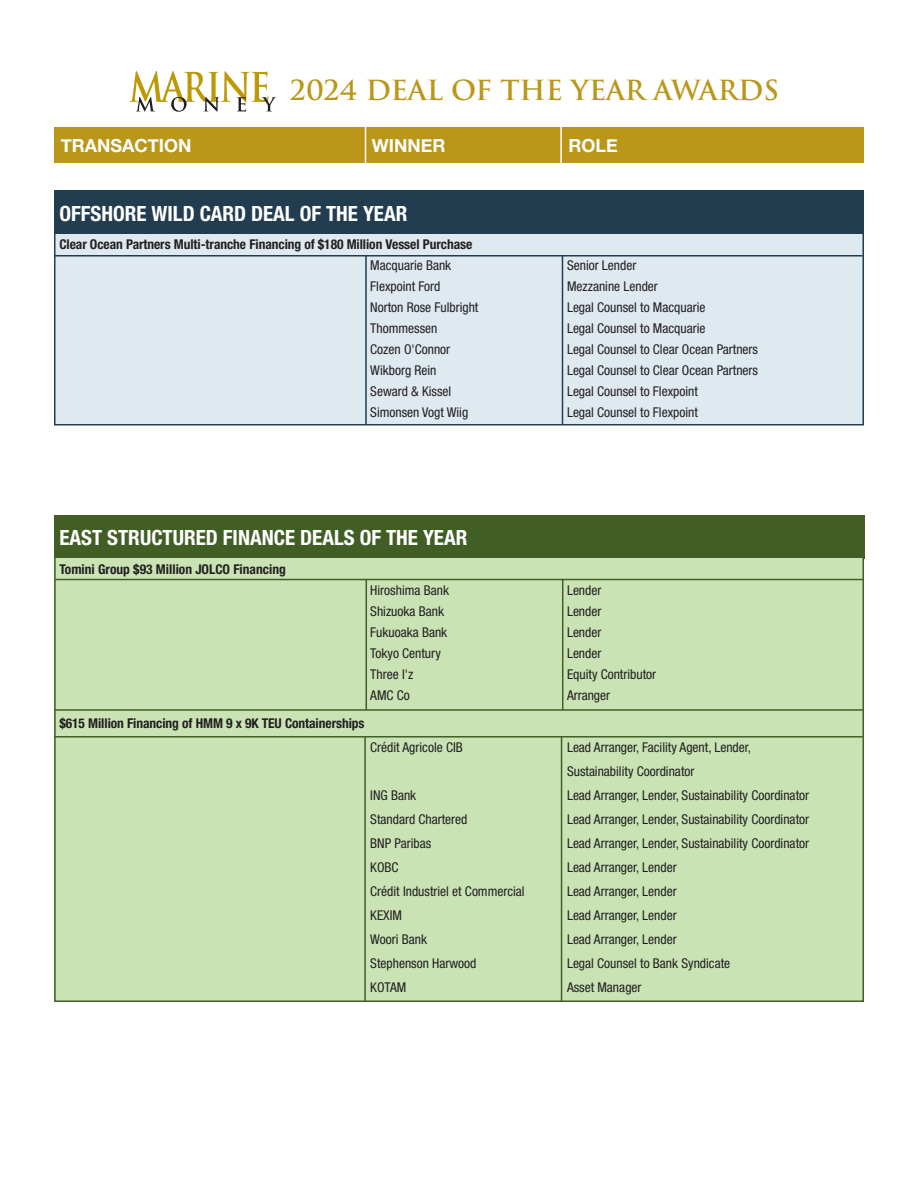
<style>
.page{position:relative;width:918px;height:1188px;background:#fff}
.page>*{position:absolute;margin:0;border:0;box-sizing:border-box;transform-origin:0 0}
.t1{font:700 27px "Trajan";color:#ba9719}
.t2{font:700 condensed 21px "Helvetica Neue";color:#fff}
.t3{font:700 18px "Helvetica Neue";color:#fff}
.t4{font:condensed 13.5px/24px "Helvetica Neue";color:#231f20}
.t5{font:700 condensed 13.5px "Helvetica Neue";letter-spacing:-.005em;color:#231f20}
</style>
<div class="page">
<div style="left:54px;top:234px;width:810px;height:191px;background:#dee9f0"></div>
<div style="left:54px;top:191px;width:810px;height:43px;background:#223d50"></div>
<hr style="left:365px;top:256px;width:2px;height:169px;background:#223d50">
<hr style="left:562px;top:256px;width:1px;height:169px;background:#223d50">
<hr style="left:54px;top:255px;width:809px;height:2px;background:#223d50">
<div style="left:54px;top:127px;width:810px;height:36px;background:#ba9719"></div>
<hr style="left:365px;top:127px;width:1px;height:38px;background:#fff">
<hr style="left:560px;top:126px;width:2px;height:38px;background:#fff">
<svg style="left:129px;top:71px;width:147px;height:41px"></svg>
<div style="left:54px;top:515px;width:810px;height:43px;background:#415f25"></div>
<div style="left:54px;top:558px;width:810px;height:444px;background:#c9e3b5"></div>
<div style="left:54px;top:550px;width:810px;height:452px;border:2px solid #415f25"></div>
<hr style="left:366px;top:579px;width:1px;height:131px;background:#415f25">
<hr style="left:562px;top:579px;width:1px;height:131px;background:#415f25">
<hr style="left:55px;top:579px;width:809px;height:1px;background:#415f25">
<hr style="left:364px;top:736px;width:2px;height:266px;background:#415f25">
<hr style="left:561px;top:736px;width:1px;height:266px;background:#415f25">
<hr style="left:54px;top:736px;width:809px;height:2px;background:#415f25">
<hr style="left:54px;top:709px;width:809px;height:2px;background:#415f25">
<h1 class="t1" style="left:291px;top:74px;width:490px">2024 DEAL OF THE YEAR AWARDS</h1>
<h3 class="t3" style="left:61px;top:134px;width:132px">TRANSACTION</h3>
<h3 class="t3" style="left:372px;top:134px;width:75px">WINNER</h3>
<h3 class="t3" style="left:569px;top:134px;width:51px">ROLE</h3>
<h2 class="t2" style="left:59px;top:206px;width:350px">OFFSHORE WILD CARD DEAL OF THE YEAR</h2>
<p class="t5" style="left:59px;top:239px;width:414px">Clear Ocean Partners Multi-tranche Financing of $180 Million Vessel Purchase</p>
<p class="t4" style="left:370px;top:254px;width:82px">Macquarie Bank</p>
<p class="t4" style="left:567px;top:254px;width:71px">Senior Lender</p>
<p class="t4" style="left:370px;top:275px;width:72px">Flexpoint Ford</p>
<p class="t4" style="left:567px;top:275px;width:92px">Mezzanine Lender</p>
<p class="t4" style="left:370px;top:296px;width:110px">Norton Rose Fulbright</p>
<p class="t4" style="left:567px;top:296px;width:140px">Legal Counsel to Macquarie</p>
<p class="t4" style="left:370px;top:318px;width:69px">Thommessen</p>
<p class="t4" style="left:567px;top:318px;width:140px">Legal Counsel to Macquarie</p>
<p class="t4" style="left:370px;top:339px;width:81px">Cozen O'Connor</p>
<p class="t4" style="left:567px;top:339px;width:193px">Legal Counsel to Clear Ocean Partners</p>
<p class="t4" style="left:370px;top:360px;width:68px">Wikborg Rein</p>
<p class="t4" style="left:567px;top:360px;width:193px">Legal Counsel to Clear Ocean Partners</p>
<p class="t4" style="left:370px;top:381px;width:82px">Seward &amp; Kissel</p>
<p class="t4" style="left:567px;top:381px;width:132px">Legal Counsel to Flexpoint</p>
<p class="t4" style="left:370px;top:402px;width:99px">Simonsen Vogt Wiig</p>
<p class="t4" style="left:567px;top:402px;width:132px">Legal Counsel to Flexpoint</p>
<h2 class="t2" style="left:59px;top:530px;width:410px">EAST STRUCTURED FINANCE DEALS OF THE YEAR</h2>
<p class="t5" style="left:59px;top:564px;width:228px">Tomini Group $93 Million JOLCO Financing</p>
<p class="t4" style="left:370px;top:579px;width:80px">Hiroshima Bank</p>
<p class="t4" style="left:567px;top:579px;width:36px">Lender</p>
<p class="t4" style="left:370px;top:600px;width:75px">Shizuoka Bank</p>
<p class="t4" style="left:567px;top:600px;width:36px">Lender</p>
<p class="t4" style="left:370px;top:621px;width:78px">Fukuoaka Bank</p>
<p class="t4" style="left:567px;top:621px;width:36px">Lender</p>
<p class="t4" style="left:370px;top:642px;width:72px">Tokyo Century</p>
<p class="t4" style="left:567px;top:642px;width:36px">Lender</p>
<p class="t4" style="left:370px;top:663px;width:44px">Three I'z</p>
<p class="t4" style="left:567px;top:663px;width:91px">Equity Contributor</p>
<p class="t4" style="left:370px;top:684px;width:41px">AMC Co</p>
<p class="t4" style="left:567px;top:684px;width:45px">Arranger</p>
<p class="t5" style="left:59px;top:718px;width:307px">$615 Million Financing of HMM 9 x 9K TEU Containerships</p>
<p class="t4" style="left:370px;top:736px;width:94px">Crédit Agricole CIB</p>
<p class="t4" style="left:567px;top:736px;width:186px">Lead Arranger, Facility Agent, Lender,<br>Sustainability Coordinator</p>
<p class="t4" style="left:370px;top:784px;width:47px">ING Bank</p>
<p class="t4" style="left:567px;top:784px;width:244px">Lead Arranger, Lender, Sustainability Coordinator</p>
<p class="t4" style="left:370px;top:808px;width:99px">Standard Chartered</p>
<p class="t4" style="left:567px;top:808px;width:244px">Lead Arranger, Lender, Sustainability Coordinator</p>
<p class="t4" style="left:370px;top:832px;width:62px">BNP Paribas</p>
<p class="t4" style="left:567px;top:832px;width:244px">Lead Arranger, Lender, Sustainability Coordinator</p>
<p class="t4" style="left:370px;top:856px;width:30px">KOBC</p>
<p class="t4" style="left:567px;top:856px;width:111px">Lead Arranger, Lender</p>
<p class="t4" style="left:370px;top:880px;width:156px">Crédit Industriel et Commercial</p>
<p class="t4" style="left:567px;top:880px;width:111px">Lead Arranger, Lender</p>
<p class="t4" style="left:370px;top:904px;width:33px">KEXIM</p>
<p class="t4" style="left:567px;top:904px;width:111px">Lead Arranger, Lender</p>
<p class="t4" style="left:370px;top:928px;width:58px">Woori Bank</p>
<p class="t4" style="left:567px;top:928px;width:111px">Lead Arranger, Lender</p>
<p class="t4" style="left:370px;top:952px;width:108px">Stephenson Harwood</p>
<p class="t4" style="left:567px;top:952px;width:165px">Legal Counsel to Bank Syndicate</p>
<p class="t4" style="left:370px;top:976px;width:38px">KOTAM</p>
<p class="t4" style="left:567px;top:976px;width:76px">Asset Manager</p>
</div>
